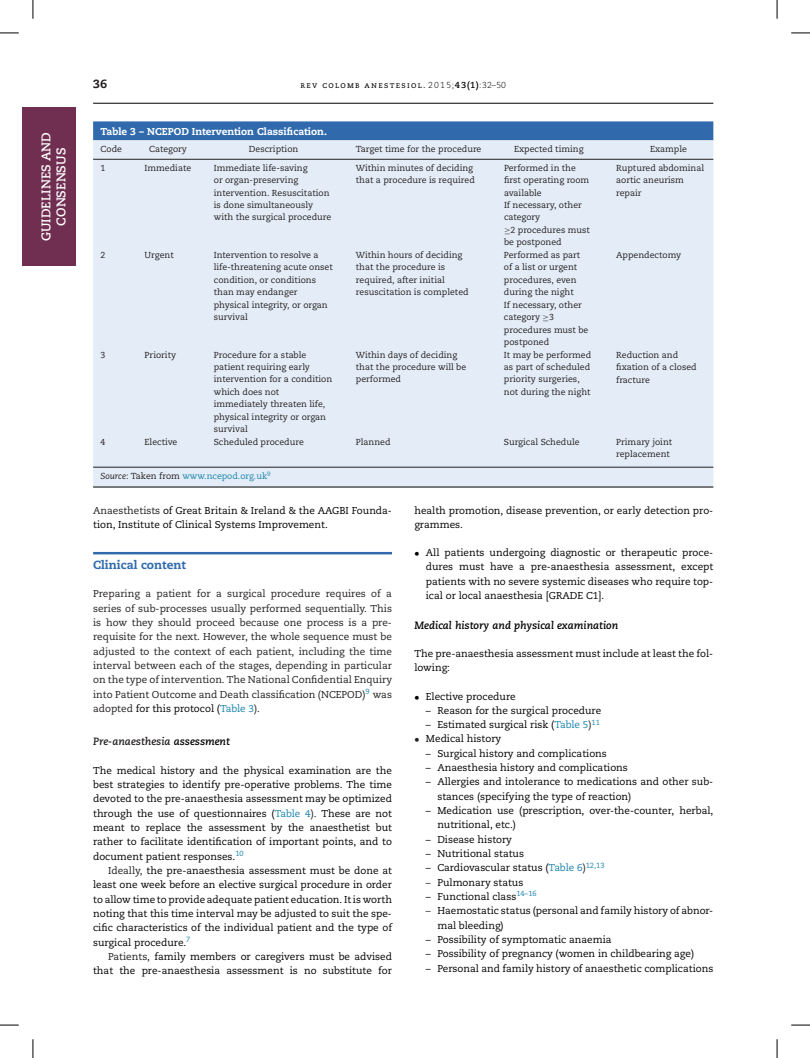
<style>
.page{position:relative;width:810px;height:1058px;background:#fff}
.page>*{position:absolute;margin:0;border:0;box-sizing:border-box;transform-origin:0 0}
.t1{font:700 12.5px/15px "Caecilia LT Std";color:#fff;text-align:center}
.t2{font:800 11.88px "Caecilia";color:#306aad}
.t3{font:800 11.88px "Caecilia";color:#231f20}
.t4{font:italic 700 10.62px "Caecilia";color:#000}
.t5{font:italic 700 10.62px "Caecilia";color:#231f20}
.t6{font:10px/14.4px "Caecilia";color:#000}
.t7{font:10px/14.4px "Caecilia";color:#231f20;text-align:justify}
.t8{font:800 10px "Caecilia";color:#fff}
.t9{font:8.75px/12.5px "Caecilia";color:#231f20}
.t10{font:8.75px "Caecilia Roman SC";letter-spacing:.145em;color:#000}
.t11{font:8.75px "Caecilia";color:#1883ab}
.s1{font-family:"Caecilia";font-weight:300}
.s2{font-family:"Caecilia";font-weight:700}
.s3{font-family:"MTSY"}
.s4{font-style:italic;color:#231f20}
.s5{color:#231f20}
.s6{color:#000}
.s7{color:#1883ab}
.s8{font-family:"MTSY";color:#231f20}
</style>
<div class="page">
<div style="left:22px;top:107px;width:53px;height:159px;background:#702e51"></div>
<hr style="left:93px;top:103px;width:620px;height:1px;background:#000">
<div style="left:93px;top:121px;width:620px;height:19px;background:#306aad"></div>
<div style="left:93px;top:140px;width:620px;height:347px;background:#e4edf7"></div>
<hr style="left:93px;top:159px;width:620px;height:1px;background:#231f20">
<hr style="left:93px;top:467px;width:620px;height:1px;background:#231f20">
<hr style="left:93px;top:487px;width:620px;height:1px;background:#000">
<hr style="left:93px;top:552px;width:299px;height:2px;background:#306aad">
<svg style="left:0;top:32px;width:19px;height:2px"></svg>
<svg style="left:791px;top:32px;width:19px;height:2px"></svg>
<svg style="left:0;top:1024px;width:19px;height:2px"></svg>
<svg style="left:791px;top:1024px;width:19px;height:2px"></svg>
<svg style="left:32px;top:0;width:2px;height:19px"></svg>
<svg style="left:32px;top:1039px;width:2px;height:19px"></svg>
<svg style="left:776px;top:0;width:2px;height:19px"></svg>
<svg style="left:776px;top:1039px;width:2px;height:19px"></svg>
<p class="t1" style="left:39px;top:241px;width:111px;rotate:-90deg">GUIDELINES AND<br>CONSENSUS</p>
<p class="t3" style="left:93px;top:77px;width:16px">36</p>
<p class="t10" style="left:300px;top:80px;width:207px">rev colomb anestesiol. <span class="s1">2015;</span><span class="s2">43(1)</span><span class="s1">:32–50</span></p>
<p class="t8" style="left:101px;top:126px;width:228px">Table 3 – NCEPOD Intervention Classification.</p>
<p class="t9" style="left:101px;top:142px;width:23px">Code</p>
<p class="t9" style="left:149px;top:142px;width:39px">Category</p>
<p class="t9" style="left:249px;top:142px;width:51px">Description</p>
<p class="t9" style="left:356px;top:142px;width:127px">Target time for the procedure</p>
<p class="t9" style="left:514px;top:142px;width:71px">Expected timing</p>
<p class="t9" style="left:650px;top:142px;width:38px">Example</p>
<p class="t9" style="left:101px;top:162px;width:6px">1</p>
<p class="t9" style="left:145px;top:162px;width:48px">Immediate</p>
<p class="t9" style="left:214px;top:162px;width:119px">Immediate life-saving<br>or organ-preserving intervention. Resuscitation is done simultaneously with the surgical procedure</p>
<p class="t9" style="left:356px;top:162px;width:120px">Within minutes of deciding that a procedure is required</p>
<p class="t9" style="left:504px;top:162px;width:87px">Performed in the first operating room available<br>If necessary, other category<br><span class="s3">≥</span>2 procedures must be postponed</p>
<p class="t9" style="left:616px;top:162px;width:89px">Ruptured abdominal aortic aneurism repair</p>
<p class="t9" style="left:101px;top:249px;width:6px">2</p>
<p class="t9" style="left:145px;top:249px;width:31px">Urgent</p>
<p class="t9" style="left:214px;top:249px;width:121px">Intervention to resolve a life-threatening acute onset condition, or conditions than may endanger physical integrity, or organ survival</p>
<p class="t9" style="left:356px;top:249px;width:114px">Within hours of deciding that the procedure is required, after initial resuscitation is completed</p>
<p class="t9" style="left:504px;top:249px;width:86px">Performed as part of a list or urgent procedures, even during the night<br>If necessary, other category <span class="s3">≥</span>3 procedures must be postponed</p>
<p class="t9" style="left:616px;top:249px;width:67px">Appendectomy</p>
<p class="t9" style="left:101px;top:348px;width:6px">3</p>
<p class="t9" style="left:145px;top:348px;width:33px">Priority</p>
<p class="t9" style="left:214px;top:348px;width:120px">Procedure for a stable patient requiring early intervention for a condition which does not immediately threaten life, physical integrity or organ survival</p>
<p class="t9" style="left:356px;top:348px;width:112px">Within days of deciding that the procedure will be performed</p>
<p class="t9" style="left:504px;top:348px;width:89px">It may be performed as part of scheduled priority surgeries, not during the night</p>
<p class="t9" style="left:616px;top:348px;width:82px">Reduction and fixation of a closed fracture</p>
<p class="t9" style="left:101px;top:436px;width:6px">4</p>
<p class="t9" style="left:145px;top:436px;width:34px">Elective</p>
<p class="t9" style="left:214px;top:436px;width:92px">Scheduled procedure</p>
<p class="t9" style="left:356px;top:436px;width:36px">Planned</p>
<p class="t9" style="left:504px;top:436px;width:77px">Surgical Schedule</p>
<p class="t9" style="left:616px;top:436px;width:58px">Primary joint replacement</p>
<p class="t11" style="left:101px;top:471px;width:172px"><span class="s4">Source</span><span class="s5">: Taken from</span> www.ncepod.org.uk<sup>9</sup></p>
<p class="t6" style="left:93px;top:503px;width:300px"><span class="s5">Anaesthetists</span> of Great Britain &amp; Ireland &amp; the AAGBI Founda&shy;tion, Institute of Clinical Systems Improvement.</p>
<p class="t2" style="left:93px;top:557px;width:94px">Clinical content</p>
<p class="t7" style="left:93px;top:587px;width:300px">Preparing a patient for a surgical procedure requires of a series of sub-processes usually performed sequentially. This is how they should proceed because one process is a pre&shy;requisite for the next. However, the whole sequence must be adjusted to the context of each patient, including the time interval between each of the stages, depending in particular on the type of intervention. The National Confidential Enquiry into Patient Outcome and Death classification (NCEPOD)<sup>9</sup> was adopted <span class="s6">for this protocol (</span><span class="s7">Table 3</span>).</p>
<p class="t5" style="left:93px;top:735px;width:138px">Pre-anaesthesia <span class="s6">assessment</span></p>
<p class="t6" style="left:93px;top:763px;width:300px">The medical history and the physical examination are the</p>
<p class="t6" style="left:93px;top:778px;width:300px">best strategies to identify pre-operative problems. The time</p>
<p class="t6" style="left:93px;top:792px;width:300px">devoted to the pre-anaesthesia assessment may be optimized</p>
<p class="t6" style="left:93px;top:806px;width:300px">through the use of questionnaires (<span class="s7">Table 4</span><span class="s5">).</span> These are not</p>
<p class="t6" style="left:93px;top:821px;width:300px">meant to replace the assessment by the anaesthetist but</p>
<p class="t6" style="left:93px;top:835px;width:300px">rather to facilitate identification of important points, and to</p>
<p class="t6" style="left:93px;top:849px;width:152px">document patient responses.<sup>10</sup></p>
<p class="t6" style="left:108px;top:864px;width:285px"><span class="s5">Ideally,</span> the pre-anaesthesia assessment must be done at</p>
<p class="t6" style="left:93px;top:878px;width:300px">least one week before an elective surgical procedure in order</p>
<p class="t6" style="left:93px;top:892px;width:300px">to allow time to provide adequate patient education. It is worth</p>
<p class="t6" style="left:93px;top:906px;width:300px">noting that this time interval may be adjusted to suit the spe-</p>
<p class="t6" style="left:93px;top:921px;width:300px">cific characteristics of the individual patient and the type of</p>
<p class="t6" style="left:93px;top:935px;width:99px">surgical procedure.<sup>7</sup></p>
<p class="t6" style="left:108px;top:949px;width:285px"><span class="s5">Patients,</span> family members or caregivers must be advised</p>
<p class="t6" style="left:93px;top:964px;width:300px">that the pre-anaesthesia assessment is no substitute for</p>
<p class="t6" style="left:414px;top:503px;width:300px">health promotion, disease prevention, or early detection pro&shy;grammes.</p>
<p class="t6" style="left:426px;top:545px;width:289px;text-align:justify;text-indent:-11px"><span class="s3">•</span> All patients undergoing diagnostic or therapeutic proce&shy;dures must have a pre-anaesthesia assessment, except patients with no severe systemic diseases who require top&shy;ical or local anaesthesia [GRADE C1].</p>
<p class="t4" style="left:414px;top:619px;width:205px">Medical history and physical examination</p>
<p class="t6" style="left:414px;top:647px;width:300px">The pre-anaesthesia assessment must include at least the fol&shy;lowing:</p>
<p class="t6" style="left:414px;top:689px;width:103px"><span class="s3">•</span> Elective procedure</p>
<p class="t6" style="left:426px;top:703px;width:177px">– Reason for the surgical procedure</p>
<p class="t6" style="left:426px;top:718px;width:176px">– Estimated surgical risk (<span class="s7">Table 5</span><span class="s5">)</span><sup>11</sup></p>
<p class="t6" style="left:414px;top:732px;width:88px"><span class="s8">•</span> Medical history</p>
<p class="t6" style="left:426px;top:746px;width:182px">– Surgical history and complications</p>
<p class="t6" style="left:426px;top:761px;width:203px">– Anaesthesia history and complications</p>
<p class="t6" style="left:437px;top:775px;width:277px;text-indent:-11px">– Allergies and intolerance to medications and other sub&shy;stances (specifying the type of reaction)</p>
<p class="t6" style="left:437px;top:804px;width:277px;text-indent:-11px">– Medication use (prescription, over-the-counter, herbal, nutritional, etc.)</p>
<p class="t6" style="left:426px;top:832px;width:88px">– Disease history</p>
<p class="t6" style="left:426px;top:847px;width:100px">– Nutritional status</p>
<p class="t6" style="left:426px;top:861px;width:180px">– Cardiovascular status (<span class="s7">Table 6</span><span class="s5">)</span><sup>12,13</sup></p>
<p class="t6" style="left:426px;top:875px;width:99px"><span class="s5">–</span> Pulmonary status</p>
<p class="t6" style="left:426px;top:890px;width:112px">– Functional class<sup>14–16</sup></p>
<p class="t6" style="left:437px;top:904px;width:277px;text-indent:-11px"><span class="s5">–</span> Haemostatic status (personal and family history of abnor&shy;mal bleeding)</p>
<p class="t6" style="left:426px;top:932px;width:187px">– Possibility of symptomatic anaemia</p>
<p class="t6" style="left:426px;top:947px;width:270px">– Possibility of pregnancy (women in childbearing age)</p>
<p class="t6" style="left:426px;top:961px;width:289px">– Personal and family history of anaesthetic complications</p>
</div>
